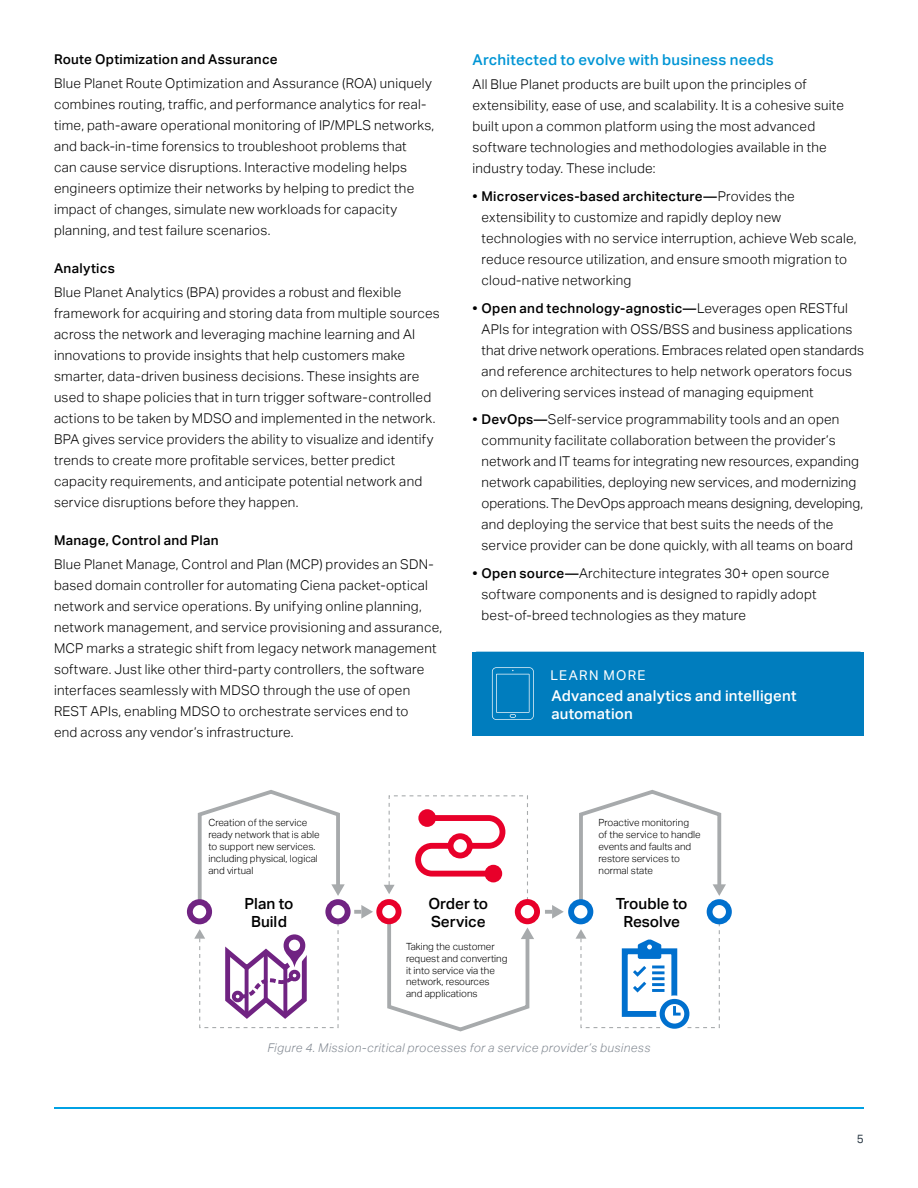
<style>
.page{position:relative;width:918px;height:1188px;background:#fff}
.page>*{position:absolute;margin:0;border:0;box-sizing:border-box;transform-origin:0 0}
.t1{font:500 15.3px/17.5px "Aktiv Grotesk";color:#000;text-align:center}
.t2{font:500 15px/18px "Aktiv Grotesk";letter-spacing:.015em;color:#fff}
.t3{font:500 15px "Aktiv Grotesk";letter-spacing:.015em;color:#0095d5}
.t4{font:300 13.5px/21px "Aktiv Grotesk";letter-spacing:.02em;color:#000}
.t5{font:500 13.5px "Aktiv Grotesk";letter-spacing:.02em;color:#000}
.t6{font:13.5px "Aktiv Grotesk";letter-spacing:.095em;color:#fff}
.t7{font:italic 300 12px "Aktiv Grotesk";letter-spacing:.03em;color:#808790}
.t8{font:12px "Aktiv Grotesk";color:#303e49}
.t9{font:300 9.9px/11.9px "Aktiv Grotesk";color:#000}
.s1{font-weight:500}
</style>
<div class="page">
<hr style="left:54px;top:1107px;width:810px;height:1px;background:#00a1e4">
<div style="left:472px;top:652px;width:392px;height:84px;background:#007dbe;border-radius:5px"></div>
<svg style="left:492px;top:667px;width:42px;height:53px"></svg>
<svg style="left:194px;top:790px;width:151px;height:239px"></svg>
<div style="left:190px;top:902px;width:19px;height:19px;background:#fff;border-radius:50%"></div>
<div style="left:187px;top:899px;width:25px;height:25px;border:6px solid #702382;border-radius:50%"></div>
<div style="left:328px;top:902px;width:20px;height:19px;background:#fff;border-radius:50%"></div>
<div style="left:325px;top:899px;width:26px;height:25px;border:6px solid #702382;border-radius:50%"></div>
<div style="left:568px;top:899px;width:25px;height:25px;border:6px solid #0070ce;border-radius:50%"></div>
<div style="left:707px;top:899px;width:25px;height:25px;border:6px solid #0070ce;border-radius:50%"></div>
<svg style="left:354px;top:905px;width:19px;height:14px"></svg>
<svg style="left:545px;top:905px;width:19px;height:14px"></svg>
<div style="left:376px;top:899px;width:26px;height:25px;border:6px solid #e8002a;border-radius:50%"></div>
<div style="left:515px;top:899px;width:25px;height:25px;border:6px solid #e8002a;border-radius:50%"></div>
<svg style="left:384px;top:795px;width:150px;height:237px"></svg>
<div style="left:418px;top:809px;width:18px;height:18px;background:#e8002a;border-radius:50%"></div>
<div style="left:485px;top:865px;width:17px;height:17px;background:#e8002a;border-radius:50%"></div>
<div style="left:451px;top:836px;width:19px;height:20px;background:#fff;border-radius:50%"></div>
<div style="left:448px;top:833px;width:25px;height:25px;border:6px solid #e8002a;border-radius:50%"></div>
<svg style="left:576px;top:789px;width:150px;height:240px"></svg>
<p class="t5" style="left:54px;top:51px;width:225px">Route Optimization and Assurance</p>
<p class="t4" style="left:54px;top:73px;width:382px">Blue Planet Route Optimization and Assurance (ROA) uniquely combines routing, traffic, and performance analytics for real&shy;time, path-aware operational monitoring of IP/MPLS networks, and back-in-time forensics to troubleshoot problems that<br>can cause service disruptions. Interactive modeling helps engineers optimize their networks by helping to predict the impact of changes, simulate new workloads for capacity planning, and test failure scenarios.</p>
<p class="t5" style="left:54px;top:260px;width:62px">Analytics</p>
<p class="t4" style="left:54px;top:282px;width:387px">Blue Planet Analytics (BPA) provides a robust and flexible framework for acquiring and storing data from multiple sources across the network and leveraging machine learning and AI innovations to provide insights that help customers make smarter, data-driven business decisions. These insights are used to shape policies that in turn trigger software-controlled actions to be taken by MDSO and implemented in the network.<br>BPA gives service providers the ability to visualize and identify trends to create more profitable services, better predict capacity requirements, and anticipate potential network and service disruptions before they happen.</p>
<p class="t5" style="left:54px;top:532px;width:166px">Manage, Control and Plan</p>
<p class="t4" style="left:54px;top:554px;width:390px">Blue Planet Manage, Control and Plan (MCP) provides an SDN&shy;based domain controller for automating Ciena packet-optical network and service operations. By unifying online planning, network management, and service provisioning and assurance, MCP marks a strategic shift from legacy network management software. Just like other third-party controllers, the software interfaces seamlessly with MDSO through the use of open REST APIs, enabling MDSO to orchestrate services end to<br>end across any vendor’s infrastructure.</p>
<p class="t3" style="left:472px;top:51px;width:303px">Architected to evolve with business needs</p>
<p class="t4" style="left:472px;top:74px;width:373px">All Blue Planet products are built upon the principles of extensibility, ease of use, and scalability. It is a cohesive suite built upon a common platform using the most advanced software technologies and methodologies available in the industry today. These include:</p>
<p class="t4" style="left:482px;top:186px;width:377px;text-indent:-9px"><span class="s1">• Microservices-based architecture—</span>Provides the extensibility to customize and rapidly deploy new technologies with no service interruption, achieve Web scale, reduce resource utilization, and ensure smooth migration to cloud-native networking</p>
<p class="t4" style="left:482px;top:297px;width:384px;text-indent:-9px"><span class="s1">• Open and technology-agnostic—</span>Leverages open RESTful APIs for integration with OSS/BSS and business applications that drive network operations. Embraces related open standards and reference architectures to help network operators focus on delivering services instead of managing equipment</p>
<p class="t4" style="left:481px;top:409px;width:383px;text-indent:-9px"><span class="s1">• DevOps—</span>Self-service programmability tools and an open community facilitate collaboration between the provider’s network and IT teams for integrating new resources, expanding network capabilities, deploying new services, and modernizing operations. The DevOps approach means designing, developing, and deploying the service that best suits the needs of the service provider can be done quickly, with all teams on board</p>
<p class="t4" style="left:481px;top:563px;width:349px;text-indent:-9px"><span class="s1">• Open source—</span>Architecture integrates 30+ open source software components and is designed to rapidly adopt best-of-breed technologies as they mature</p>
<p class="t6" style="left:550px;top:667px;width:97px">LEARN MORE</p>
<p class="t2" style="left:551px;top:687px;width:247px">Advanced analytics and intelligent automation</p>
<p class="t9" style="left:208px;top:817px;width:113px">Creation of the service ready network that is able to support new services. including physical, logical and virtual</p>
<p class="t9" style="left:599px;top:817px;width:104px">Proactive monitoring<br>of the service to handle events and faults and restore services to normal state</p>
<p class="t1" style="left:245px;top:895px;width:51px">Plan to<br>Build</p>
<p class="t1" style="left:428px;top:895px;width:61px;text-align:left">Order to<br>Service</p>
<p class="t1" style="left:616px;top:895px;width:73px">Trouble to<br>Resolve</p>
<p class="t9" style="left:406px;top:941px;width:103px">Taking the customer request and converting it into service via the network, resources and applications</p>
<p class="t7" style="left:267px;top:1041px;width:385px">Figure 4. Mission-critical processes for a service provider’s business</p>
<p class="t8" style="left:857px;top:1131px;width:9px">5</p>
</div>
